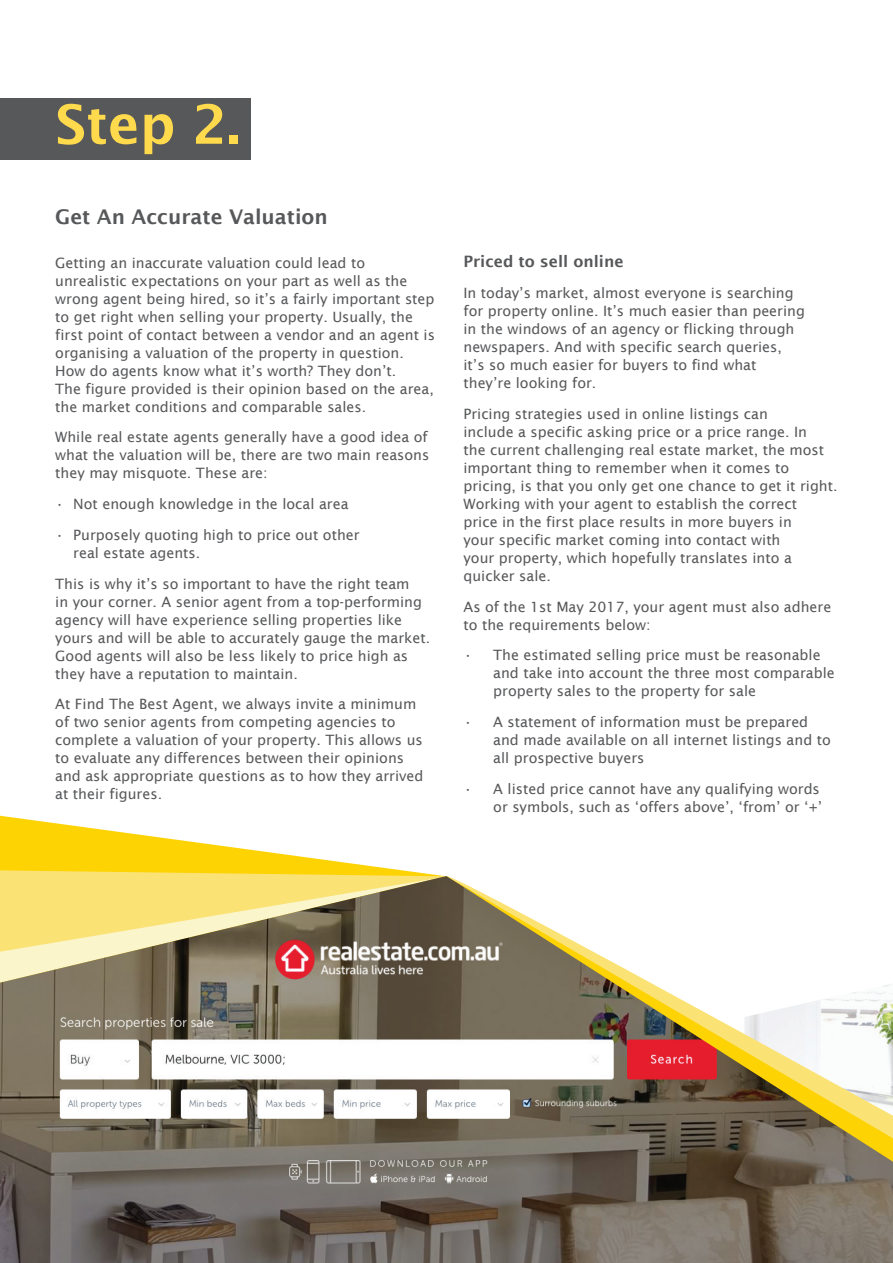
<style>
.page{position:relative;width:893px;height:1263px;background:#fff}
.page>*{position:absolute;margin:0;border:0;box-sizing:border-box;transform-origin:0 0}
.Standout{font:600 54px "Lucida Sans";color:#ffda4d}
.Heading{font:600 20.25px "Lucida Sans";color:#57585a}
.Subheading{font:600 15.75px "Lucida Sans";color:#57585a}
.Body{font:14.25px/18px "Lucida Sans";color:#57585a}
.Paragraph_Style_1{font:14.25px/18px "Lucida Sans";color:#57585a}
</style>
<div class="page">
<div style="left:0;top:98px;width:251px;height:61px;background:#57585a"></div>
<img style="left:0;top:876px;width:446px;height:387px">
<svg style="left:0;top:816px;width:444px;height:60px"></svg>
<svg style="left:446px;top:876px;width:447px;height:387px"></svg>
<p class="Standout" style="left:55px;top:94px;width:187px">Step 2.</p>
<p class="Heading" style="left:55px;top:205px;width:274px">Get An Accurate Valuation</p>
<p class="Body" style="left:55px;top:253px;width:381px">Getting an inaccurate valuation could lead to unrealistic expectations on your part as well as the wrong agent being hired, so it’s a fairly important step to get right when selling your property. Usually, the first point of contact between a vendor and an agent is organising a valuation of the property in question.<br>How do agents know what it’s worth? They don’t.<br>The figure provided is their opinion based on the area, the market conditions and comparable sales.</p>
<p class="Body" style="left:55px;top:428px;width:376px;text-align:justify">While real estate agents generally have a good idea of what the valuation will be, there are two main reasons they may misquote. These are:</p>
<p class="Body" style="left:55px;top:495px;width:295px">• Not enough knowledge in the local area</p>
<p class="Body" style="left:73px;top:526px;width:288px;text-indent:-18px">• Purposely quoting high to price out other real estate agents.</p>
<p class="Body" style="left:55px;top:574px;width:377px">This is why it’s so important to have the right team<br>in your corner. A senior agent from a top-performing agency will have experience selling properties like yours and will be able to accurately gauge the market.<br>Good agents will also be less likely to price high as they have a reputation to maintain.</p>
<p class="Body" style="left:55px;top:695px;width:370px">At Find The Best Agent, we always invite a minimum of two senior agents from competing agencies to complete a valuation of your property. This allows us to evaluate any differences between their opinions and ask appropriate questions as to how they arrived at their figures.</p>
<p class="Subheading" style="left:463px;top:253px;width:162px">Priced to sell online</p>
<p class="Body" style="left:463px;top:284px;width:343px">In today’s market, almost everyone is searching for property online. It’s much easier than peering in the windows of an agency or flicking through newspapers. And with specific search queries, it’s so much easier for buyers to find what they’re looking for.</p>
<p class="Body" style="left:463px;top:405px;width:376px">Pricing strategies used in online listings can<br>include a specific asking price or a price range. In<br>the current challenging real estate market, the most important thing to remember when it comes to pricing, is that you only get one chance to get it right.<br>Working with your agent to establish the correct<br>price in the first place results in more buyers in<br>your specific market coming into contact with<br>your property, which hopefully translates into a quicker sale.</p>
<p class="Body" style="left:463px;top:597px;width:369px">As of the 1st May 2017, your agent must also adhere to the requirements below:</p>
<p class="Paragraph_Style_1" style="left:493px;top:646px;width:343px;text-indent:-30px">• The estimated selling price must be reasonable and take into account the three most comparable property sales to the property for sale</p>
<p class="Paragraph_Style_1" style="left:493px;top:713px;width:339px;text-indent:-30px">• A statement of information must be prepared and made available on all internet listings and to all prospective buyers</p>
<p class="Paragraph_Style_1" style="left:463px;top:780px;width:360px;text-align:right">• A listed price cannot have any qualifying words or symbols, such as ‘offers above’, ‘from’ or ‘+’</p>
</div>
